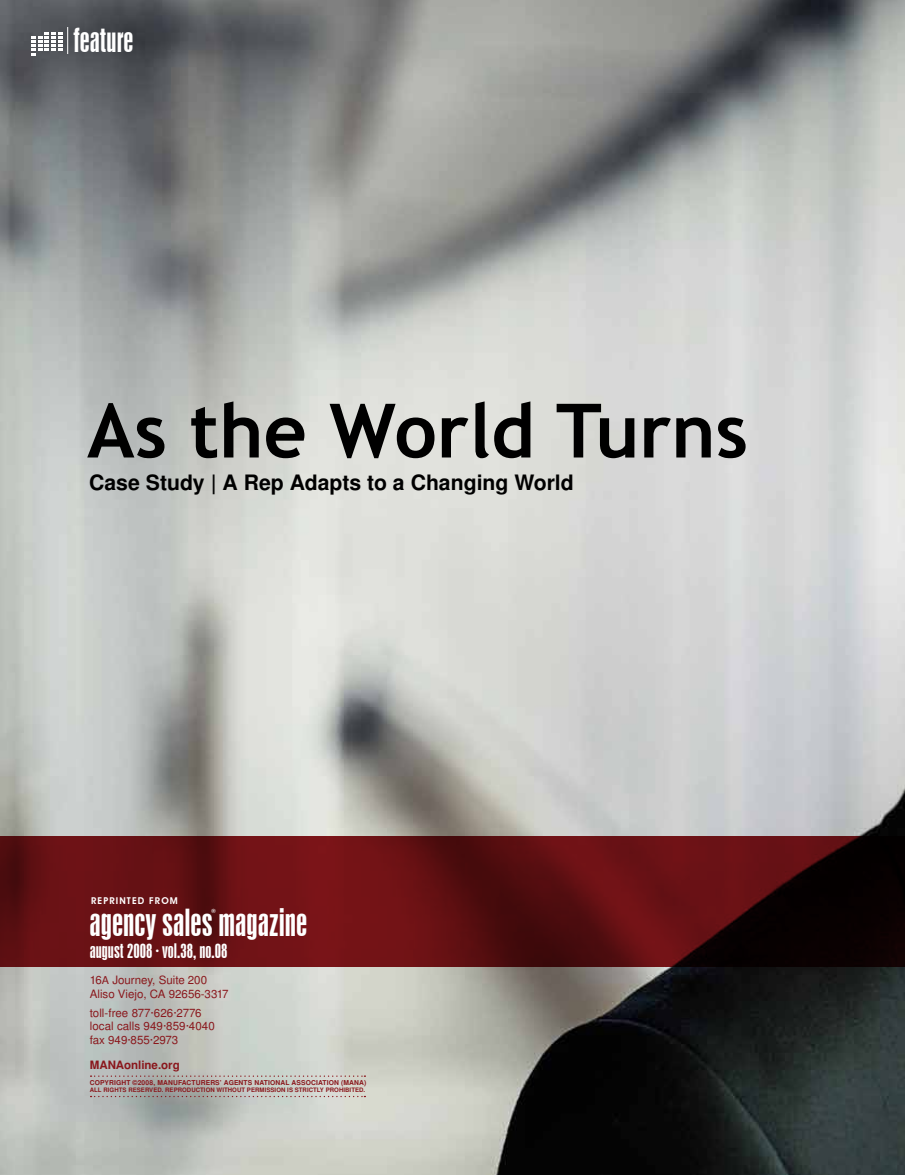
<style>
.page{position:relative;width:905px;height:1175px;background:#fff}
.page>*{position:absolute;margin:0;border:0;box-sizing:border-box;transform-origin:0 0}
.t1{font:700 75px "Trebuchet MS";color:#000}
.t2{font:34.95px "Swiss 924 BT Regular B";color:#fff}
.t3{font:31.05px "Swiss 924 BT Regular B";color:#fff}
.t4{font:700 21px "Turkish Sans SSK";color:#000}
.t5{font:18.75px "Swiss 924 BT Regular B";color:#fff}
.t6{font:11.4px/13.4px "Turkish Sans SSK";color:#8a171c}
.t7{font:700 11.4px "Turkish Sans SSK";color:#8a171c}
.t8{font:600 9.45px "Avant Garde IT Cby BT";letter-spacing:.12em;color:#fff}
.t9{font:700 6.75px "Turkish Sans SSK";letter-spacing:.02em;color:#8a171c}
.t10{font:700 6px "Turkish Sans SSK";letter-spacing:.01em;color:#8a171c}
.t11{font:5.85px "Swiss 924 BT Regular B";color:#fff}
.s1{font-size:10.8px}
</style>
<div class="page">
<img style="left:0;top:0;width:904px;height:1174px">
<svg style="left:32px;top:27px;width:36px;height:29px"></svg>
<svg style="left:0;top:836px;width:904px;height:131px;background:#550e10"></svg>
<svg style="left:91px;top:1075px;width:274px;height:1px"></svg>
<svg style="left:91px;top:1095px;width:274px;height:2px"></svg>
<h3 class="t3" style="left:74px;top:22px;width:61px">feature</h3>
<h1 class="t1" style="left:87px;top:384px;width:662px">As the World Turns</h1>
<h3 class="t4" style="left:89px;top:470px;width:486px">CASE STUDY | A REP ADAPTS TO A CHANGING WORLD</h3>
<p class="t8" style="left:91px;top:895px;width:88px">REPRINTED FROM</p>
<h2 class="t2" style="left:89px;top:901px;width:219px">agency sales magazine</h2>
<p class="t11" style="left:211px;top:907px;width:6px">®</p>
<h3 class="t5" style="left:90px;top:939px;width:139px">august 2008 · vol.38, no.08</h3>
<p class="t6" style="left:90px;top:972px;width:140px;line-height:14.1px">16<span class="s1">A</span> Journey, Suite 200<br>Aliso Viejo, CA 92656-3317</p>
<p class="t6" style="left:90px;top:1006px;width:126px">toll-free 877·626·2776 local calls 949·859·4040 fax 949·855·2973</p>
<p class="t7" style="left:90px;top:1057px;width:92px">MANAONLINE.ORG</p>
<p class="t9" style="left:90px;top:1078px;width:278px">COPYRIGHT ©2008, MAN UFACTURERS’ AGENTS NATIONAL ASSOCIATION (MANA)</p>
<p class="t10" style="left:90px;top:1086px;width:277px">ALL RIGHTS RESERVED. REPRODUCTION WITHOUT PERMISSION IS STRICTLY PROHIBITED.</p>
</div>
